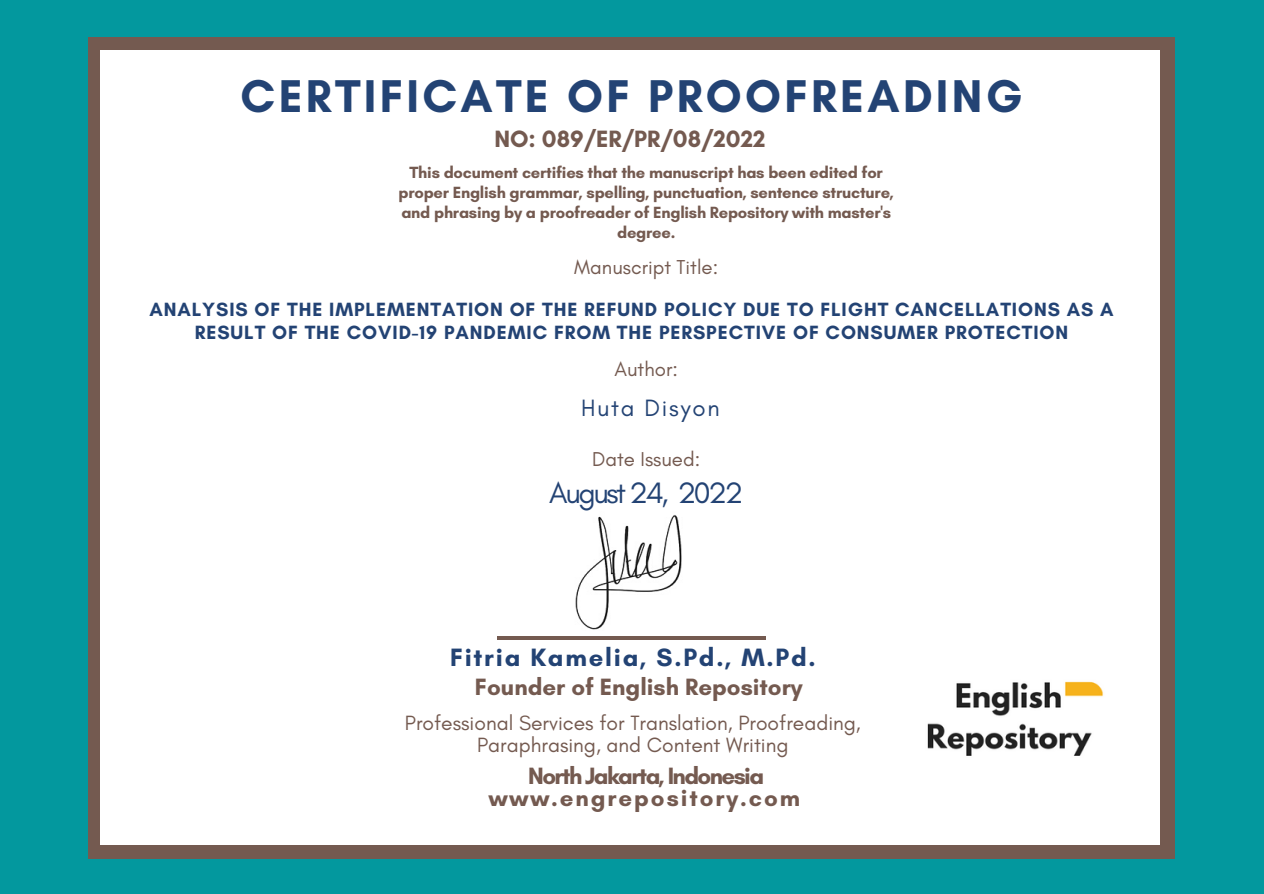
<style>
.page{position:relative;width:1264px;height:894px;background:#fff}
.page>*{position:absolute;margin:0;border:0;box-sizing:border-box;transform-origin:0 0}
.t1{font:700 46.8px "Glacial Indifference";letter-spacing:.07em;color:#234374}
.t2{font:30px "Glacial Indifference";letter-spacing:-.075em;color:#234374}
.t3{font:700 25.5px "Glacial Indifference";letter-spacing:.07em;color:#234374}
.t4{font:700 24px "Glacial Indifference";color:#745a50}
.t5{font:700 24px/22.5px "Glacial Indifference";letter-spacing:-.065em;color:#745a50;text-align:center}
.t6{font:24px "Glacial Indifference";letter-spacing:.07em;color:#234374}
.t7{font:21px/21.5px "Glacial Indifference";color:#745a50;text-align:center}
.t8{font:20.4px "Glacial Indifference";color:#745a50}
.t9{font:700 19.5px/22.5px "Glacial Indifference";letter-spacing:.045em;color:#234374;text-align:center}
.t10{font:700 16.5px/20.2px "Glacial Indifference";letter-spacing:-.015em;color:#745a50;text-align:center}
</style>
<div class="page">
<div style="left:0;top:0;width:1263px;height:893px;background:#03989e"></div>
<div style="left:88px;top:37px;width:1086px;height:820px;background:#745a50"></div>
<div style="left:100px;top:50px;width:1059px;height:793px;background:#fff"></div>
<hr style="left:497px;top:636px;width:268px;height:3px;background:#745a50">
<img style="left:927px;top:681px;width:177px;height:75px">
<img style="left:575px;top:515px;width:107px;height:115px">
<h1 class="t1" style="left:241px;top:67px;width:783px">CERTIFICATE OF PROOFREADING</h1>
<h3 class="t4" style="left:494px;top:124px;width:273px">NO: 089/ER/PR/08/2022</h3>
<p class="t10" style="left:398px;top:162px;width:497px">This document certifies that the manuscript has been edited for proper English grammar, spelling, punctuation, sentence structure, and phrasing by a proofreader of English Repository with master's degree.</p>
<p class="t8" style="left:574px;top:255px;width:145px">Manuscript Title:</p>
<p class="t9" style="left:149px;top:298px;width:965px">ANALYSIS OF THE IMPLEMENTATION OF THE REFUND POLICY DUE TO FLIGHT CANCELLATIONS AS A<br>RESULT OF THE COVID-19 PANDEMIC FROM THE PERSPECTIVE OF CONSUMER PROTECTION</p>
<p class="t8" style="left:614px;top:357px;width:65px">Author:</p>
<h3 class="t6" style="left:581px;top:393px;width:140px">Huta Disyon</h3>
<p class="t8" style="left:592px;top:446px;width:109px">Date Issued:</p>
<h2 class="t2" style="left:549px;top:474px;width:195px">August 24, 2022</h2>
<h3 class="t3" style="left:450px;top:641px;width:367px">Fitria Kamelia, S.Pd., M.Pd.</h3>
<h3 class="t4" style="left:475px;top:672px;width:329px">Founder of English Repository</h3>
<p class="t7" style="left:405px;top:712px;width:457px">Professional Services for Translation, Proofreading,<br>Paraphrasing, and Content Writing</p>
<h3 class="t5" style="left:489px;top:763px;width:313px">North Jakarta, Indonesia www.engrepository.com</h3>
</div>
